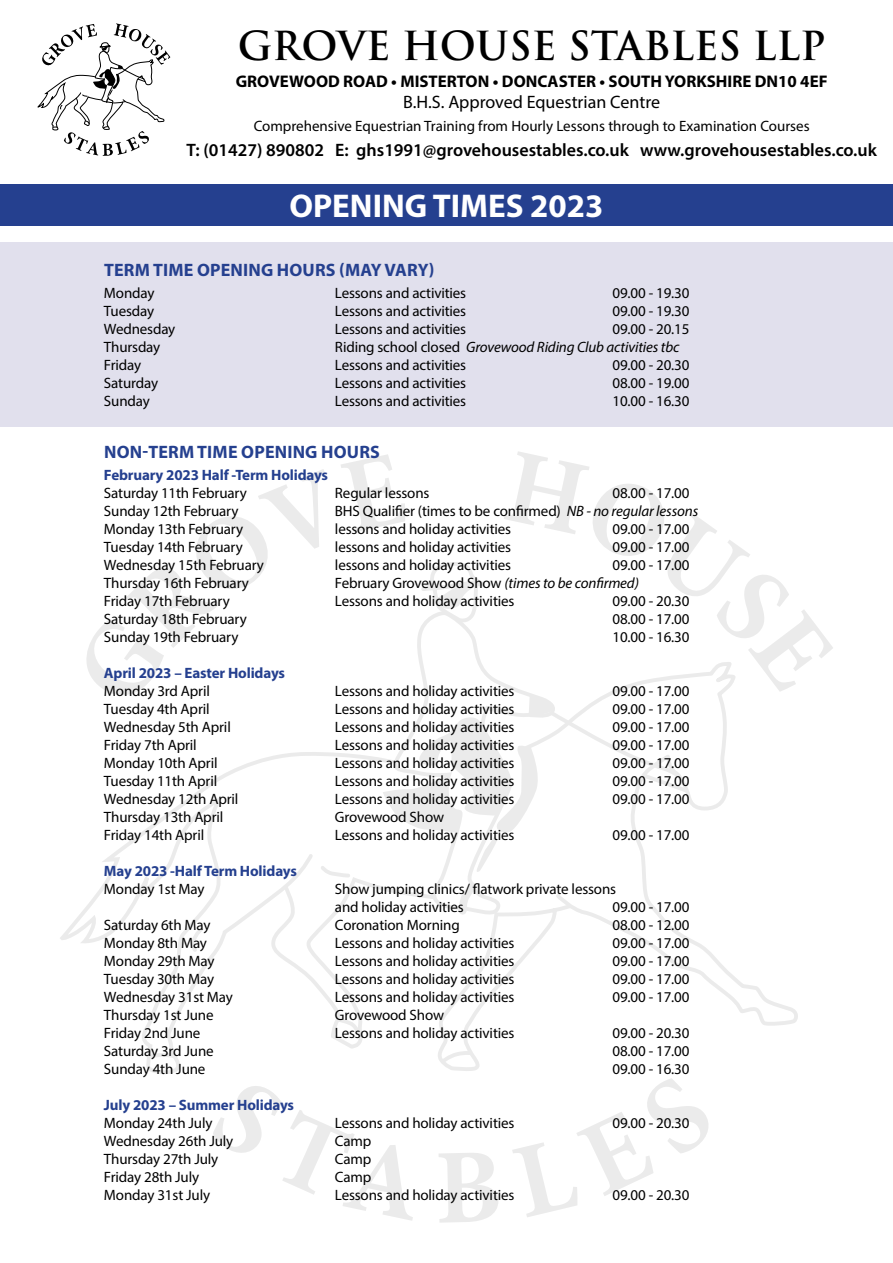
<style>
.page{position:relative;width:893px;height:1263px;background:#fff}
.page>*{position:absolute;margin:0;border:0;box-sizing:border-box;transform-origin:0 0}
.t1{font:700 39px "Trajan Pro";color:#000}
.t2{font:700 33px "Myriad Pro";color:#fff}
.t3{font:600 18px "Myriad Pro";color:#000}
.t4{font:700 18px "Myriad Pro";letter-spacing:.01em;color:#25408f}
.t5{font:18px "Myriad Pro";color:#000}
.t6{font:700 16.8px "Myriad Pro";color:#000}
.t7{font:15px/18px "Myriad Pro";letter-spacing:-.01em;color:#000}
.t8{font:700 15px "Myriad Pro";letter-spacing:-.01em;color:#25408f}
.t9{font:italic 15px "Myriad Pro";letter-spacing:-.01em;color:#000}
.s1{font-style:normal}
.s2{font-style:italic}
</style>
<div class="page">
<svg style="left:213px;top:1086px;width:200px;height:135px"></svg>
<svg style="left:439px;top:1153px;width:59px;height:70px"></svg>
<svg style="left:512px;top:1078px;width:196px;height:139px"></svg>
<svg style="left:82px;top:451px;width:751px;height:621px"></svg>
<div style="left:0;top:242px;width:893px;height:185px;background:#e1e0ed"></div>
<svg style="left:38px;top:23px;width:132px;height:133px"></svg>
<div style="left:0;top:184px;width:893px;height:42px;background:#25408f"></div>
<h1 class="t1" style="left:238px;top:22px;width:589px">GROVE HOUSE STABLES LLP</h1>
<p class="t6" style="left:236px;top:70px;width:593px">GROVEWOOD ROAD • MISTERTON • DONCASTER • SOUTH YORKSHIRE DN10 4EF</p>
<p class="t5" style="left:403px;top:91px;width:258px">B.H.S. Approved Equestrian Centre</p>
<p class="t7" style="left:254px;top:116px;width:557px">Comprehensive Equestrian Training from Hourly Lessons through to Examination Courses</p>
<p class="t3" style="left:186px;top:139px;width:692px">T: (01427) 890802 E: ghs1991@grovehousestables.co.uk www.grovehousestables.co.uk</p>
<h2 class="t2" style="left:289px;top:184px;width:316px">OPENING TIMES 2023</h2>
<p class="t4" style="left:104px;top:258px;width:23px">Term</p>
<p class="t4" style="left:153px;top:258px;width:21px">Time</p>
<p class="t4" style="left:197px;top:258px;width:35px">opening</p>
<p class="t4" style="left:277px;top:258px;width:13px">hours</p>
<p class="t4" style="left:339px;top:258px;width:19px">(may</p>
<p class="t4" style="left:385px;top:258px;width:12px">vary</p>
<p class="t4" style="left:429px;top:258px;width:7px">)</p>
<p class="t7" style="left:104px;top:284px;width:52px">Monday</p>
<p class="t7" style="left:335px;top:284px;width:133px">Lessons and activities</p>
<p class="t7" style="left:612px;top:284px;width:78px">09.00 - 19.30</p>
<p class="t7" style="left:104px;top:302px;width:52px">Tuesday</p>
<p class="t7" style="left:335px;top:302px;width:133px">Lessons and activities</p>
<p class="t7" style="left:612px;top:302px;width:78px">09.00 - 19.30</p>
<p class="t7" style="left:104px;top:320px;width:73px">Wednesday</p>
<p class="t7" style="left:335px;top:320px;width:133px">Lessons and activities</p>
<p class="t7" style="left:612px;top:320px;width:78px">09.00 - 20.15</p>
<p class="t7" style="left:104px;top:338px;width:58px">Thursday</p>
<p class="t9" style="left:335px;top:338px;width:346px"><span class="s1">Riding school closed</span> Grovewood Riding Club activities tbc</p>
<p class="t7" style="left:104px;top:356px;width:39px">Friday</p>
<p class="t7" style="left:335px;top:356px;width:133px">Lessons and activities</p>
<p class="t7" style="left:612px;top:356px;width:78px">09.00 - 20.30</p>
<p class="t7" style="left:104px;top:374px;width:56px">Saturday</p>
<p class="t7" style="left:335px;top:374px;width:133px">Lessons and activities</p>
<p class="t7" style="left:612px;top:374px;width:78px">08.00 - 19.00</p>
<p class="t7" style="left:104px;top:392px;width:47px">Sunday</p>
<p class="t7" style="left:335px;top:392px;width:133px">Lessons and activities</p>
<p class="t7" style="left:612px;top:392px;width:78px">10.00 - 16.30</p>
<p class="t4" style="left:104px;top:440px;width:67px">Non-Term</p>
<p class="t4" style="left:197px;top:440px;width:21px">Time</p>
<p class="t4" style="left:241px;top:440px;width:35px">opening</p>
<p class="t4" style="left:321px;top:440px;width:13px">hours</p>
<p class="t8" style="left:104px;top:465px;width:226px">February 2023 Half -Term Holidays</p>
<p class="t7" style="left:104px;top:484px;width:144px">Saturday 11th February</p>
<p class="t7" style="left:335px;top:484px;width:96px">Regular lessons</p>
<p class="t7" style="left:612px;top:484px;width:78px">08.00 - 17.00</p>
<p class="t7" style="left:104px;top:502px;width:136px">Sunday 12th February</p>
<p class="t7" style="left:335px;top:502px;width:365px">BHS Qualifier (times to be confirmed) <span class="s2">NB - no regular lessons</span></p>
<p class="t7" style="left:104px;top:520px;width:141px">Monday 13th February</p>
<p class="t7" style="left:335px;top:520px;width:178px">lessons and holiday activities</p>
<p class="t7" style="left:612px;top:520px;width:78px">09.00 - 17.00</p>
<p class="t7" style="left:104px;top:538px;width:140px">Tuesday 14th February</p>
<p class="t7" style="left:335px;top:538px;width:178px">lessons and holiday activities</p>
<p class="t7" style="left:612px;top:538px;width:78px">09.00 - 17.00</p>
<p class="t7" style="left:104px;top:556px;width:161px">Wednesday 15th February</p>
<p class="t7" style="left:335px;top:556px;width:178px">lessons and holiday activities</p>
<p class="t7" style="left:612px;top:556px;width:78px">09.00 - 17.00</p>
<p class="t7" style="left:104px;top:574px;width:146px">Thursday 16th February</p>
<p class="t7" style="left:335px;top:574px;width:305px">February Grovewood Show <span class="s2">(times to be confirmed)</span></p>
<p class="t7" style="left:104px;top:592px;width:127px">Friday 17th February</p>
<p class="t7" style="left:335px;top:592px;width:181px">Lessons and holiday activities</p>
<p class="t7" style="left:612px;top:592px;width:78px">09.00 - 20.30</p>
<p class="t7" style="left:104px;top:610px;width:144px">Saturday 18th February</p>
<p class="t7" style="left:612px;top:610px;width:78px">08.00 - 17.00</p>
<p class="t7" style="left:104px;top:628px;width:136px">Sunday 19th February</p>
<p class="t7" style="left:612px;top:628px;width:78px">10.00 - 16.30</p>
<p class="t8" style="left:104px;top:663px;width:182px">April 2023 – Easter Holidays</p>
<p class="t7" style="left:104px;top:682px;width:108px">Monday 3rd April</p>
<p class="t7" style="left:335px;top:682px;width:181px">Lessons and holiday activities</p>
<p class="t7" style="left:612px;top:682px;width:78px">09.00 - 17.00</p>
<p class="t7" style="left:104px;top:700px;width:107px">Tuesday 4th April</p>
<p class="t7" style="left:335px;top:700px;width:181px">Lessons and holiday activities</p>
<p class="t7" style="left:612px;top:700px;width:78px">09.00 - 17.00</p>
<p class="t7" style="left:104px;top:718px;width:128px">Wednesday 5th April</p>
<p class="t7" style="left:335px;top:718px;width:181px">Lessons and holiday activities</p>
<p class="t7" style="left:612px;top:718px;width:78px">09.00 - 17.00</p>
<p class="t7" style="left:104px;top:736px;width:94px">Friday 7th April</p>
<p class="t7" style="left:335px;top:736px;width:181px">Lessons and holiday activities</p>
<p class="t7" style="left:612px;top:736px;width:78px">09.00 - 17.00</p>
<p class="t7" style="left:104px;top:754px;width:115px">Monday 10th April</p>
<p class="t7" style="left:335px;top:754px;width:181px">Lessons and holiday activities</p>
<p class="t7" style="left:612px;top:754px;width:78px">09.00 - 17.00</p>
<p class="t7" style="left:104px;top:772px;width:115px">Tuesday 11th April</p>
<p class="t7" style="left:335px;top:772px;width:181px">Lessons and holiday activities</p>
<p class="t7" style="left:612px;top:772px;width:78px">09.00 - 17.00</p>
<p class="t7" style="left:104px;top:790px;width:136px">Wednesday 12th April</p>
<p class="t7" style="left:335px;top:790px;width:181px">Lessons and holiday activities</p>
<p class="t7" style="left:612px;top:790px;width:78px">09.00 - 17.00</p>
<p class="t7" style="left:104px;top:808px;width:121px">Thursday 13th April</p>
<p class="t7" style="left:335px;top:808px;width:111px">Grovewood Show</p>
<p class="t7" style="left:104px;top:826px;width:102px">Friday 14th April</p>
<p class="t7" style="left:335px;top:826px;width:181px">Lessons and holiday activities</p>
<p class="t7" style="left:612px;top:826px;width:78px">09.00 - 17.00</p>
<p class="t8" style="left:104px;top:861px;width:194px">May 2023 -Half Term Holidays</p>
<p class="t7" style="left:104px;top:880px;width:102px">Monday 1st May</p>
<p class="t7" style="left:335px;top:880px;width:283px">Show jumping clinics/ flatwork private lessons and holiday activities</p>
<p class="t7" style="left:612px;top:898px;width:78px">09.00 - 17.00</p>
<p class="t7" style="left:104px;top:916px;width:108px">Saturday 6th May</p>
<p class="t7" style="left:335px;top:916px;width:126px">Coronation Morning</p>
<p class="t7" style="left:612px;top:916px;width:78px">08.00 - 12.00</p>
<p class="t7" style="left:104px;top:934px;width:105px">Monday 8th May</p>
<p class="t7" style="left:335px;top:934px;width:181px">Lessons and holiday activities</p>
<p class="t7" style="left:612px;top:934px;width:78px">09.00 - 17.00</p>
<p class="t7" style="left:104px;top:952px;width:112px">Monday 29th May</p>
<p class="t7" style="left:335px;top:952px;width:181px">Lessons and holiday activities</p>
<p class="t7" style="left:612px;top:952px;width:78px">09.00 - 17.00</p>
<p class="t7" style="left:104px;top:970px;width:112px">Tuesday 30th May</p>
<p class="t7" style="left:335px;top:970px;width:181px">Lessons and holiday activities</p>
<p class="t7" style="left:612px;top:970px;width:78px">09.00 - 17.00</p>
<p class="t7" style="left:104px;top:988px;width:131px">Wednesday 31st May</p>
<p class="t7" style="left:335px;top:988px;width:181px">Lessons and holiday activities</p>
<p class="t7" style="left:612px;top:988px;width:78px">09.00 - 17.00</p>
<p class="t7" style="left:104px;top:1006px;width:111px">Thursday 1st June</p>
<p class="t7" style="left:335px;top:1006px;width:111px">Grovewood Show</p>
<p class="t7" style="left:104px;top:1024px;width:98px">Friday 2nd June</p>
<p class="t7" style="left:335px;top:1024px;width:181px">Lessons and holiday activities</p>
<p class="t7" style="left:612px;top:1024px;width:78px">09.00 - 20.30</p>
<p class="t7" style="left:104px;top:1042px;width:111px">Saturday 3rd June</p>
<p class="t7" style="left:612px;top:1042px;width:78px">08.00 - 17.00</p>
<p class="t7" style="left:104px;top:1060px;width:103px">Sunday 4th June</p>
<p class="t7" style="left:612px;top:1060px;width:78px">09.00 - 16.30</p>
<p class="t8" style="left:104px;top:1095px;width:192px">July 2023 – Summer Holidays</p>
<p class="t7" style="left:104px;top:1114px;width:110px">Monday 24th July</p>
<p class="t7" style="left:335px;top:1114px;width:181px">Lessons and holiday activities</p>
<p class="t7" style="left:612px;top:1114px;width:78px">09.00 - 20.30</p>
<p class="t7" style="left:104px;top:1132px;width:131px">Wednesday 26th July</p>
<p class="t7" style="left:335px;top:1132px;width:38px">Camp</p>
<p class="t7" style="left:104px;top:1150px;width:116px">Thursday 27th July</p>
<p class="t7" style="left:335px;top:1150px;width:38px">Camp</p>
<p class="t7" style="left:104px;top:1168px;width:97px">Friday 28th July</p>
<p class="t7" style="left:335px;top:1168px;width:38px">Camp</p>
<p class="t7" style="left:104px;top:1186px;width:108px">Monday 31st July</p>
<p class="t7" style="left:335px;top:1186px;width:181px">Lessons and holiday activities</p>
<p class="t7" style="left:612px;top:1186px;width:78px">09.00 - 20.30</p>
</div>
